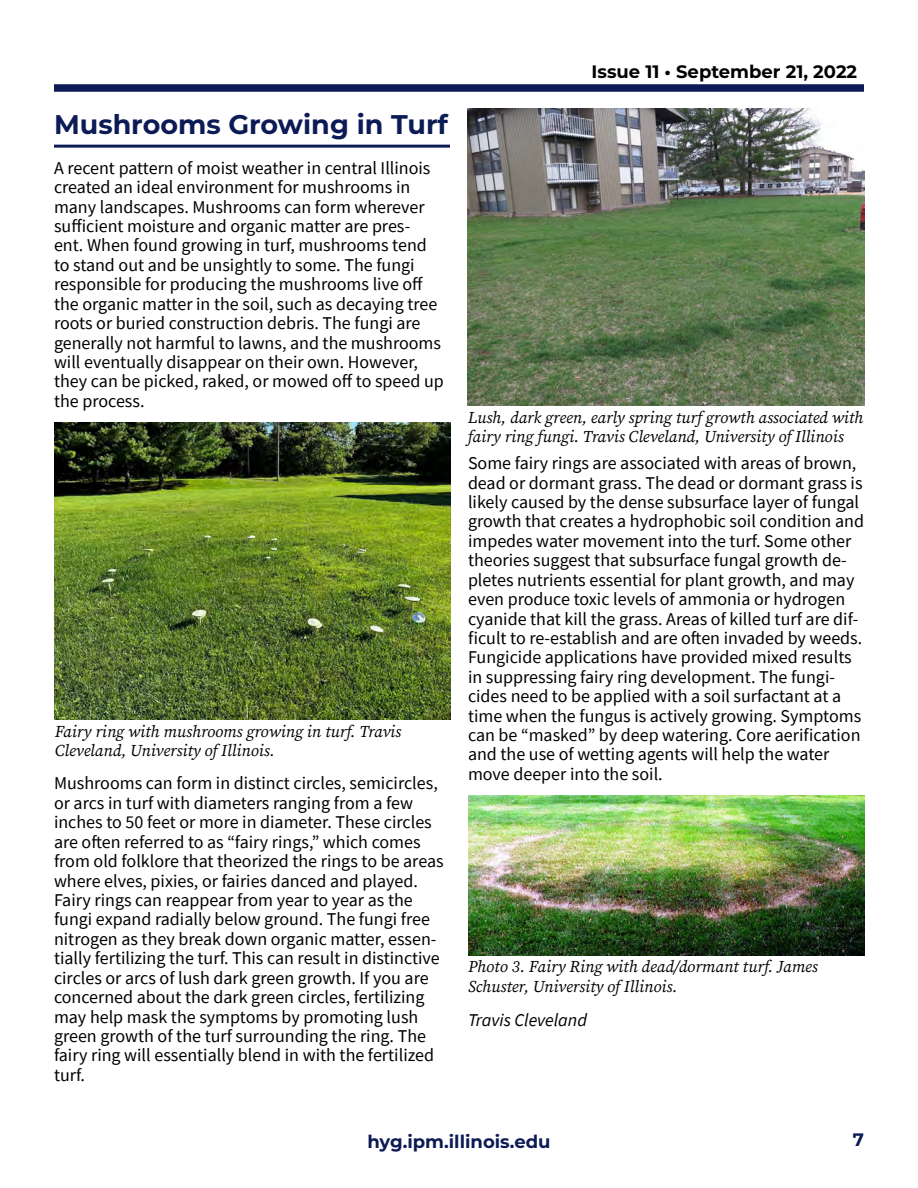
<style>
.page{position:relative;width:918px;height:1188px;background:#fff}
.page>*{position:absolute;margin:0;border:0;box-sizing:border-box;transform-origin:0 0}
.t1{font:700 27px "Montserrat";color:#0c1b55}
.t2{font:18px/19.4px "Source Sans Pro";color:#000}
.t3{font:700 18px "Montserrat";color:#000}
.t4{font:700 18px "Montserrat";color:#0c1b55}
.t5{font:italic 18px "Source Sans Pro";color:#000}
.t6{font:italic 16.5px/19.5px "Source Serif Pro";color:#000}
</style>
<div class="page">
<div style="left:54px;top:84px;width:810px;height:8px;background:#0c1b55"></div>
<hr style="left:54px;top:145px;width:396px;height:3px;background:#0c1b55">
<img style="left:55px;top:423px;width:396px;height:297px">
<img style="left:468px;top:109px;width:396px;height:297px">
<img style="left:468px;top:796px;width:396px;height:159px">
<h1 class="t1" style="left:54px;top:105px;width:396px">Mushrooms Growing in Turf</h1>
<p class="t2" style="left:54px;top:158px;width:391px">A recent pattern of moist weather in central Illinois created an ideal environment for mushrooms in many landscapes. Mushrooms can form wherever sufficient moisture and organic matter are pres&shy;ent. When found growing in turf, mushrooms tend to stand out and be unsightly to some. The fungi responsible for producing the mushrooms live off the organic matter in the soil, such as decaying tree roots or buried construction debris. The fungi are generally not harmful to lawns, and the mushrooms will eventually disappear on their own. However, they can be picked, raked, or mowed off to speed up the process.</p>
<p class="t6" style="left:55px;top:721px;width:348px">Fairy ring with mushrooms growing in turf. Travis<br>Cleveland, University of Illinois.</p>
<p class="t2" style="left:54px;top:774px;width:391px">Mushrooms can form in distinct circles, semicircles, or arcs in turf with diameters ranging from a few inches to 50 feet or more in diameter. These circles are often referred to as “fairy rings,” which comes from old folklore that theorized the rings to be areas where elves, pixies, or fairies danced and played.<br>Fairy rings can reappear from year to year as the fungi expand radially below ground. The fungi free nitrogen as they break down organic matter, essen&shy;tially fertilizing the turf. This can result in distinctive circles or arcs of lush dark green growth. If you are concerned about the dark green circles, fertilizing may help mask the symptoms by promoting lush green growth of the turf surrounding the ring. The fairy ring will essentially blend in with the fertilized turf.</p>
<p class="t3" style="left:592px;top:58px;width:267px">Issue 11 • September 21, 2022</p>
<p class="t6" style="left:468px;top:407px;width:397px">Lush, dark green, early spring turf growth associated with fairy ring fungi. Travis Cleveland, University of Illinois</p>
<p class="t2" style="left:468px;top:453px;width:397px">Some fairy rings are associated with areas of brown, dead or dormant grass. The dead or dormant grass is likely caused by the dense subsurface layer of fungal growth that creates a hydrophobic soil condition and impedes water movement into the turf. Some other theories suggest that subsurface fungal growth de&shy;pletes nutrients essential for plant growth, and may even produce toxic levels of ammonia or hydrogen cyanide that kill the grass. Areas of killed turf are dif&shy;ficult to re-establish and are often invaded by weeds.<br>Fungicide applications have provided mixed results in suppressing fairy ring development. The fungi&shy;cides need to be applied with a soil surfactant at a time when the fungus is actively growing. Symptoms can be “masked” by deep watering. Core aerification and the use of wetting agents will help the water move deeper into the soil.</p>
<p class="t6" style="left:468px;top:957px;width:351px">Photo 3. Fairy Ring with dead/dormant turf. James<br>Schuster, University of Illinois.</p>
<p class="t5" style="left:468px;top:1009px;width:121px">Travis Cleveland</p>
<p class="t4" style="left:367px;top:1128px;width:185px">hyg.ipm.illinois.edu</p>
<p class="t4" style="left:853px;top:1126px;width:13px">7</p>
</div>
